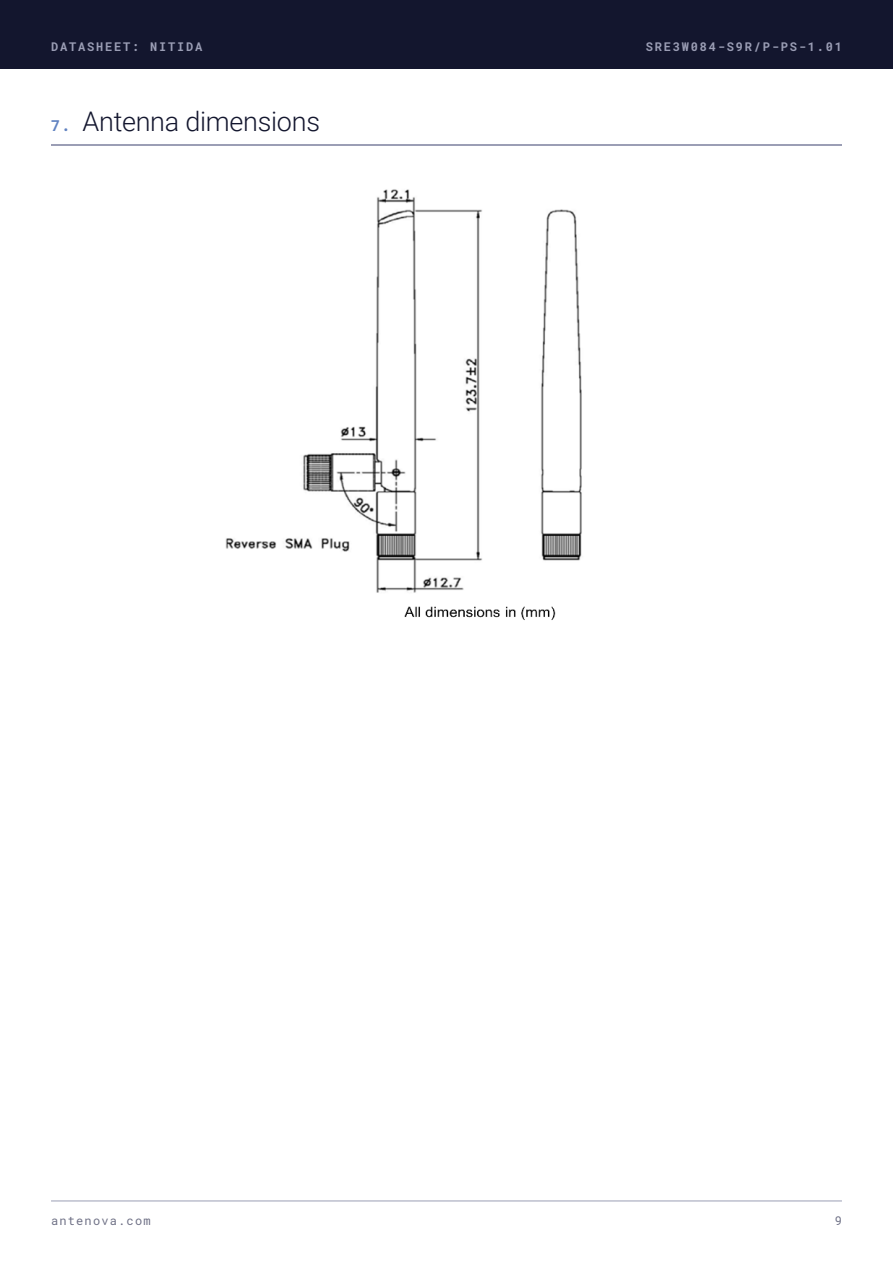
<style>
.page{position:relative;width:893px;height:1263px;background:#fff}
.page>*{position:absolute;margin:0;border:0;box-sizing:border-box;transform-origin:0 0}
.t1{font:300 27px "Roboto";letter-spacing:-.01em;color:#13162e}
.t2{font:700 12px "Roboto Mono";letter-spacing:.15em;color:#9b9eb5}
.t3{font:12px "Roboto Mono";letter-spacing:.1em;color:#6f7186}
.s1{font-family:"Roboto Mono";font-weight:700;font-size:15px;color:#6082c1}
</style>
<div class="page">
<div style="left:0;top:0;width:893px;height:68px;background:#13162e"></div>
<hr style="left:51px;top:1201px;width:791px;height:1px;background:#9b9eb5">
<img style="left:225px;top:189px;width:357px;height:431px">
<hr style="left:51px;top:145px;width:791px;height:1px;background:#9b9eb5">
<p class="t2" style="left:51px;top:40px;width:153px">DATASHEET: NITIDA</p>
<p class="t2" style="left:646px;top:40px;width:198px">SRE3W084-S9R/P-PS-1.01</p>
<h1 class="t1" style="left:51px;top:111px;width:270px"><span class="s1">7.</span> Antenna dimensions</h1>
<p class="t3" style="left:51px;top:1213px;width:101px">antenova.com</p>
<p class="t3" style="left:835px;top:1213px;width:9px">9</p>
</div>
